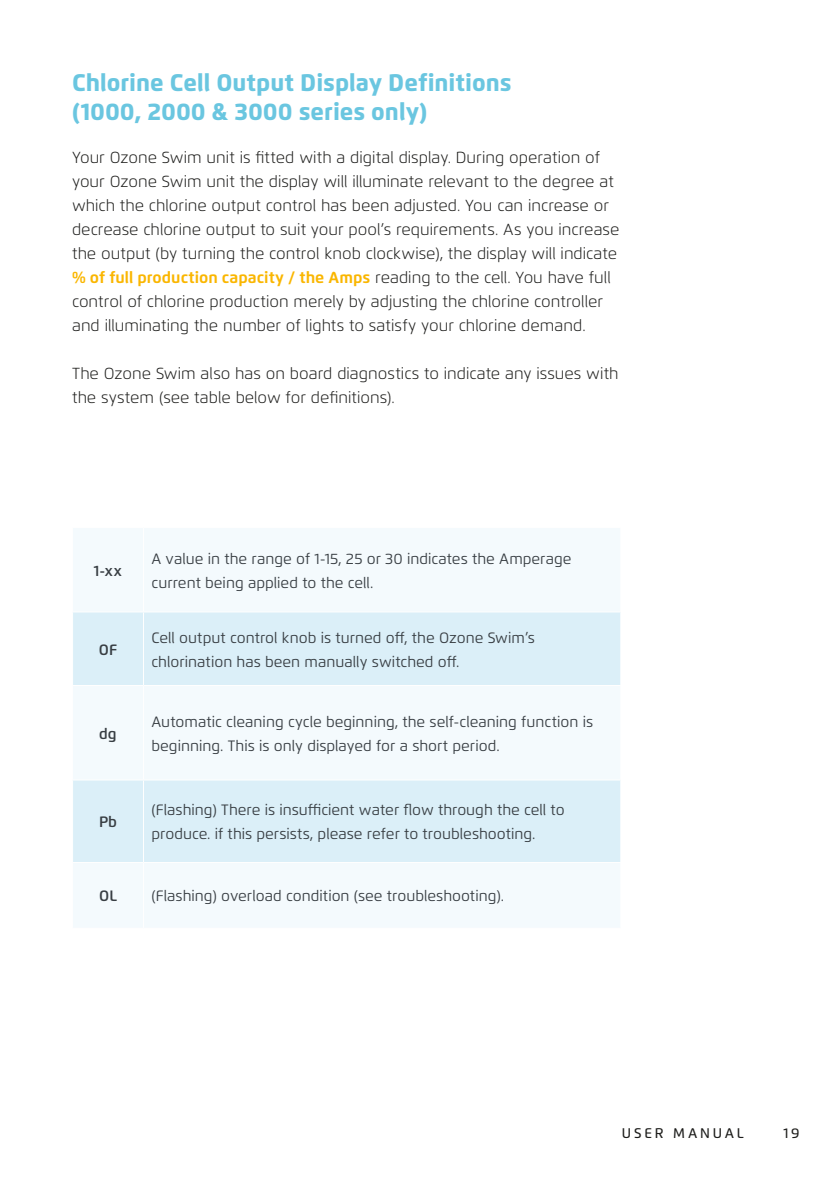
<style>
.page{position:relative;width:840px;height:1191px;background:#fff}
.page>*{position:absolute;margin:0;border:0;box-sizing:border-box;transform-origin:0 0}
.t1{font:800 24px/28.8px "Flexo";color:#6ac6e0}
.t2{font:300 16px/24px "Flexo";color:#1d1d1b}
.t3{font:15px/24px "Flexo";color:#383e43}
.t4{font:600 15px "Flexo";color:#383e43}
.t5{font:500 14px "Flexo";letter-spacing:.2em;color:#1d1d1b}
.s1{font-weight:700;color:#fab600}
</style>
<div class="page">
<div style="left:73px;top:528px;width:547px;height:399px;background:#f4fafd"></div>
<svg style="left:73px;top:612px;width:547px;height:250px;fill:#dbeff8"></svg>
<hr style="left:143px;top:528px;width:1px;height:83px;background:#fff">
<hr style="left:72px;top:611px;width:71px;height:1px;background:#fff">
<hr style="left:143px;top:611px;width:478px;height:1px;background:#fff">
<hr style="left:143px;top:612px;width:1px;height:73px;background:#fff">
<hr style="left:72px;top:685px;width:71px;height:1px;background:#fff">
<hr style="left:143px;top:685px;width:478px;height:1px;background:#fff">
<hr style="left:143px;top:686px;width:1px;height:93px;background:#fff">
<hr style="left:72px;top:779px;width:71px;height:1px;background:#fff">
<hr style="left:143px;top:779px;width:478px;height:1px;background:#fff">
<hr style="left:143px;top:780px;width:1px;height:82px;background:#fff">
<hr style="left:72px;top:862px;width:71px;height:1px;background:#fff">
<hr style="left:143px;top:862px;width:478px;height:1px;background:#fff">
<hr style="left:143px;top:863px;width:1px;height:64px;background:#fff">
<h1 class="t1" style="left:72px;top:68px;width:441px">Chlorine Cell Output Display Definitions (1000, 2000 &amp; 3000 series only)</h1>
<p class="t2" style="left:72px;top:145px;width:548px">Your Ozone Swim unit is fitted with a digital display. During operation of your Ozone Swim unit the display will illuminate relevant to the degree at which the chlorine output control has been adjusted. You can increase or decrease chlorine output to suit your pool’s requirements. As you increase the output (by turning the control knob clockwise), the display will indicate <span class="s1">% of full production capacity / the Amps</span> reading to the cell. You have full control of chlorine production merely by adjusting the chlorine controller and illuminating the number of lights to satisfy your chlorine demand.</p>
<p class="t2" style="left:72px;top:361px;width:547px">The Ozone Swim also has on board diagnostics to indicate any issues with the system (see table below for definitions).</p>
<p class="t4" style="left:94px;top:561px;width:30px">1-xx</p>
<p class="t4" style="left:99px;top:640px;width:20px">OF</p>
<p class="t4" style="left:99px;top:724px;width:19px">dg</p>
<p class="t4" style="left:99px;top:812px;width:19px">Pb</p>
<p class="t3" style="left:151px;top:546px;width:421px">A value in the range of 1-15, 25 or 30 indicates the Amperage current being applied to the cell.</p>
<p class="t3" style="left:151px;top:625px;width:385px">Cell output control knob is turned off, the Ozone Swim’s chlorination has been manually switched off.</p>
<p class="t3" style="left:151px;top:709px;width:443px">Automatic cleaning cycle beginning, the self-cleaning function is beginning. This is only displayed for a short period.</p>
<p class="t3" style="left:151px;top:798px;width:414px">(Flashing) There is insufficient water flow through the cell to produce. if this persists, please refer to troubleshooting.</p>
<p class="t4" style="left:99px;top:887px;width:19px">OL</p>
<p class="t3" style="left:151px;top:884px;width:354px">(Flashing) overload condition (see troubleshooting).</p>
<p class="t5" style="left:621px;top:1124px;width:123px">USER MANU AL</p>
<p class="t5" style="left:783px;top:1124px;width:18px">19</p>
</div>
